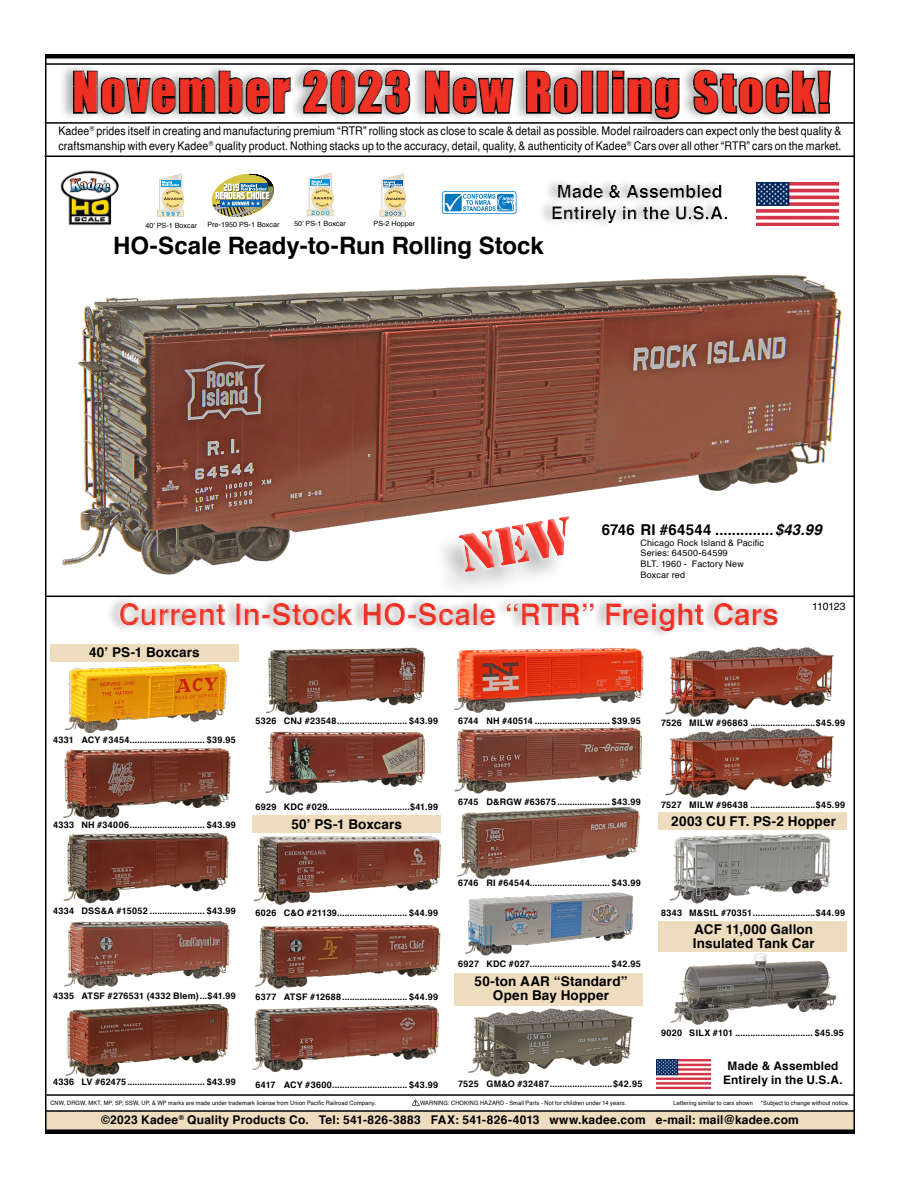
<style>
.page{position:relative;width:918px;height:1188px;background:#fff}
.page>*{position:absolute;margin:0;border:0;box-sizing:border-box;transform-origin:0 0}
.t1{font:51px "Impact";letter-spacing:.045em;color:#ee3124;scale:.95 1}
.t2{font:700 30px "Helvetica";color:#ee3124}
.t3{font:700 24px "Helvetica";letter-spacing:-.005em;color:#000}
.t4{font:700 15px "Helvetica";letter-spacing:.02em;color:#000}
.t5{font:700 13.5px/13.5px "Helvetica";letter-spacing:.01em;color:#000}
.t6{font:500 12px/14.4px "Helvetica";letter-spacing:.01em;color:#000;scale:.88 1}
.t7{font:700 12px "Helvetica";letter-spacing:.02em;color:#000}
.t8{font:700 11.85px/14.1px "Helvetica";letter-spacing:.02em;color:#000;text-align:center}
.t9{font:500 10.5px "Helvetica";letter-spacing:-.03em;color:#000}
.t10{font:700 9px "Helvetica";letter-spacing:.035em;color:#000}
.t11{font:500 9px/10.8px "Helvetica";letter-spacing:.02em;color:#000}
.t12{font:500 7.2px "Helvetica";color:#000}
.t13{font:700 6.45px "Helvetica";color:#000}
.t14{font:500 6px "Helvetica";letter-spacing:.02em;color:#000;scale:.95 1}
.s1{font-style:italic}
</style>
<div class="page">
<div style="left:45px;top:1111px;width:810px;height:22px;background:#eddcbd"></div>
<hr style="left:45px;top:54px;width:810px;height:4px;background:#000">
<hr style="left:45px;top:1130px;width:810px;height:4px;background:#000">
<hr style="left:45px;top:1110px;width:810px;height:2px;background:#000">
<hr style="left:45px;top:63px;width:810px;height:2px;background:#000">
<svg style="left:412px;top:1099px;width:8px;height:7px"></svg>
<hr style="left:45px;top:122px;width:810px;height:2px;background:#000">
<div style="left:59px;top:63px;width:774px;height:65px;background:#000;opacity:.3"></div>
<div style="left:82px;top:69px;width:751px;height:53px;background:#fff;opacity:.75"></div>
<hr style="left:45px;top:156px;width:810px;height:1px;background:#000">
<img style="left:211px;top:173px;width:63px;height:44px">
<hr style="left:45px;top:596px;width:810px;height:1px;background:#000">
<img style="left:266px;top:647px;width:160px;height:68px">
<img style="left:265px;top:731px;width:160px;height:65px">
<img style="left:64px;top:921px;width:166px;height:68px">
<img style="left:63px;top:832px;width:166px;height:72px">
<img style="left:63px;top:661px;width:166px;height:73px">
<img style="left:253px;top:836px;width:188px;height:69px">
<img style="left:252px;top:1005px;width:187px;height:68px">
<img style="left:454px;top:647px;width:190px;height:66px">
<img style="left:454px;top:727px;width:188px;height:67px">
<img style="left:467px;top:1008px;width:167px;height:69px">
<img style="left:665px;top:647px;width:168px;height:70px">
<img style="left:669px;top:833px;width:162px;height:70px">
<img style="left:63px;top:748px;width:168px;height:72px">
<img style="left:665px;top:728px;width:168px;height:69px">
<img style="left:255px;top:925px;width:186px;height:64px">
<img style="left:65px;top:1003px;width:164px;height:74px">
<div style="left:454px;top:973px;width:189px;height:32px;background:#eddcbd"></div>
<div style="left:252px;top:815px;width:189px;height:18px;background:#eddcbd"></div>
<div style="left:162px;top:188px;width:22px;height:21px;border:1px solid #ddd4be;border-radius:50%"></div>
<svg style="left:157px;top:211px;width:27px;height:6px"></svg>
<svg style="left:159px;top:174px;width:24px;height:42px"></svg>
<div style="left:312px;top:187px;width:22px;height:22px;border:1px solid #ddd4be;border-radius:50%"></div>
<svg style="left:307px;top:210px;width:26px;height:6px"></svg>
<svg style="left:309px;top:173px;width:23px;height:42px"></svg>
<div style="left:385px;top:188px;width:21px;height:21px;border:1px solid #ddd4be;border-radius:50%"></div>
<div style="left:380px;top:211px;width:26px;height:6px;background:#dfd6c1"></div>
<svg style="left:381px;top:174px;width:24px;height:42px"></svg>
<img style="left:60px;top:170px;width:59px;height:55px">
<svg style="left:442px;top:191px;width:74px;height:23px"></svg>
<img style="left:757px;top:182px;width:82px;height:43px">
<div style="left:538px;top:177px;width:191px;height:54px;background:#000;opacity:.3"></div>
<div style="left:554px;top:183px;width:175px;height:42px;background:#fff;opacity:.75"></div>
<div style="left:431px;top:515px;width:138px;height:86px;background:#000;opacity:.3"></div>
<hr style="left:47px;top:1094px;width:808px;height:2px;background:#000">
<img style="left:657px;top:1060px;width:54px;height:28px">
<div style="left:658px;top:812px;width:189px;height:17px;background:#eddcbd"></div>
<img style="left:670px;top:953px;width:167px;height:72px">
<img style="left:465px;top:892px;width:168px;height:64px">
<div style="left:658px;top:921px;width:189px;height:30px;background:#eddcbd"></div>
<div style="left:50px;top:644px;width:189px;height:17px;background:#eddcbd"></div>
<div style="left:106px;top:595px;width:673px;height:45px;background:#000;opacity:.3"></div>
<div style="left:123px;top:601px;width:657px;height:33px;background:#fff;opacity:.75"></div>
<img style="left:62px;top:274px;width:780px;height:306px">
<img style="left:457px;top:807px;width:183px;height:72px">
<svg style="left:455px;top:512px;width:125px;height:64px"></svg>
<h1 class="t1" style="left:72px;top:53px;width:799px">November 2023 New Rolling Stock!</h1>
<p class="t6" style="left:58px;top:124px;width:891px">Kadee<sup>®</sup> prides itself in creating and manufacturing premium “RTR” rolling stock as close to scale &amp; detail as possible. Model railroaders can expect only the best quality &amp; craftsmanship with every Kadee<sup>®</sup> quality product. Nothing stacks up to the accuracy, detail, quality, &amp; authenticity of Kadee<sup>®</sup> Cars over all other “RTR” cars on the market.</p>
<p class="t12" style="left:146px;top:220px;width:53px">40’ PS-1 Boxcar</p>
<p class="t12" style="left:207px;top:219px;width:74px">Pre-1950 PS-1 Boxcar</p>
<p class="t12" style="left:294px;top:218px;width:53px">50’ PS-1 Boxcar</p>
<p class="t12" style="left:374px;top:218px;width:43px">PS-2 Hopper</p>
<h3 class="t3" style="left:113px;top:226px;width:432px">HO-Scale Ready-to-Run Rolling Stock</h3>
<h3 class="t4" style="left:602px;top:517px;width:222px">6746 RI #64544 ..............<span class="s1">$43.99</span></h3>
<p class="t11" style="left:641px;top:537px;width:125px">Chicago Rock Island &amp; Pacific<br>Series: 64500-64599<br>BLT. 1960 - Factory New<br>Boxcar red</p>
<h2 class="t2" style="left:119px;top:591px;width:662px">Current In-Stock HO-Scale “RTR” Freight Cars</h2>
<h3 class="t5" style="left:89px;top:646px;width:112px">40’ PS-1 Boxcars</h3>
<p class="t9" style="left:812px;top:599px;width:35px">110123</p>
<p class="t10" style="left:53px;top:732px;width:184px">4331 ACY #3454.............................. $39.95</p>
<p class="t10" style="left:256px;top:714px;width:184px">5326 CNJ #23548............................ $43.99</p>
<p class="t10" style="left:458px;top:714px;width:184px">6744 NH #40514 .............................. $39.95</p>
<p class="t10" style="left:661px;top:715px;width:186px">7526 MILW #96863 ..........................$45.99</p>
<p class="t10" style="left:53px;top:818px;width:184px">4333 NH #34006.............................. $43.99</p>
<p class="t10" style="left:256px;top:799px;width:184px">6929 KDC #029.................................$41.99</p>
<h3 class="t5" style="left:291px;top:817px;width:112px">50’ PS-1 Boxcars</h3>
<p class="t10" style="left:458px;top:795px;width:184px">6745 D&amp;RGW #63675 ..................... $43.99</p>
<p class="t10" style="left:661px;top:798px;width:186px">7527 MILW #96438 ..........................$45.99</p>
<h3 class="t5" style="left:671px;top:814px;width:166px">2003 CU FT. PS-2 Hopper</h3>
<p class="t10" style="left:458px;top:876px;width:184px">6746 RI #64544................................ $43.99</p>
<p class="t10" style="left:53px;top:903px;width:184px">4334 DSS&amp;A #15052 ...................... $43.99</p>
<p class="t10" style="left:256px;top:905px;width:184px">6026 C&amp;O #21139............................ $44.99</p>
<p class="t10" style="left:661px;top:905px;width:186px">8343 M&amp;StL #70351.........................$44.99</p>
<h3 class="t5" style="left:693px;top:923px;width:123px">ACF 11,000 Gallon<br>Insulated Tank Car</h3>
<p class="t10" style="left:53px;top:989px;width:184px">4335 ATSF #276531 (4332 Blem)...$41.99</p>
<p class="t10" style="left:256px;top:989px;width:184px">6377 ATSF #12688.......................... $44.99</p>
<p class="t10" style="left:458px;top:957px;width:184px">6927 KDC #027................................ $42.95</p>
<h3 class="t5" style="left:475px;top:975px;width:154px;text-align:center">50-ton AAR “Standard”<br>Open Bay Hopper</h3>
<p class="t10" style="left:661px;top:1026px;width:184px">9020 SILX #101 ............................... $45.95</p>
<p class="t10" style="left:53px;top:1074px;width:184px">4336 LV #62475 ............................... $43.99</p>
<p class="t10" style="left:256px;top:1078px;width:184px">6417 ACY #3600.............................. $43.99</p>
<p class="t10" style="left:458px;top:1076px;width:186px">7525 GM&amp;O #32487.........................$42.95</p>
<h3 class="t8" style="left:723px;top:1059px;width:121px">Made &amp; Assembled<br>Entirely in the U.S.A.</h3>
<p class="t14" style="left:50px;top:1098px;width:344px">CNW, DRGW, MKT, MP, SP, SSW, UP, &amp; WP marks are made under trademark license from Union Pacific Railroad Company.</p>
<p class="t13" style="left:422px;top:1099px;width:35px">WARNING:</p>
<p class="t14" style="left:420px;top:1098px;width:219px">WARNING: CHOKING HAZARD - Small Parts - Not for children under 14 years.</p>
<p class="t14" style="left:674px;top:1098px;width:85px">Lettering similar to cars shown</p>
<p class="t14" style="left:761px;top:1098px;width:95px">*Subject to change without notice.</p>
<h3 class="t7" style="left:101px;top:1110px;width:699px">©2023 Kadee<sup>®</sup> Quality Products Co. Tel: 541-826-3883 FAX: 541-826-4013 www.kadee.com e-mail: mail@kadee.com</h3>
</div>
